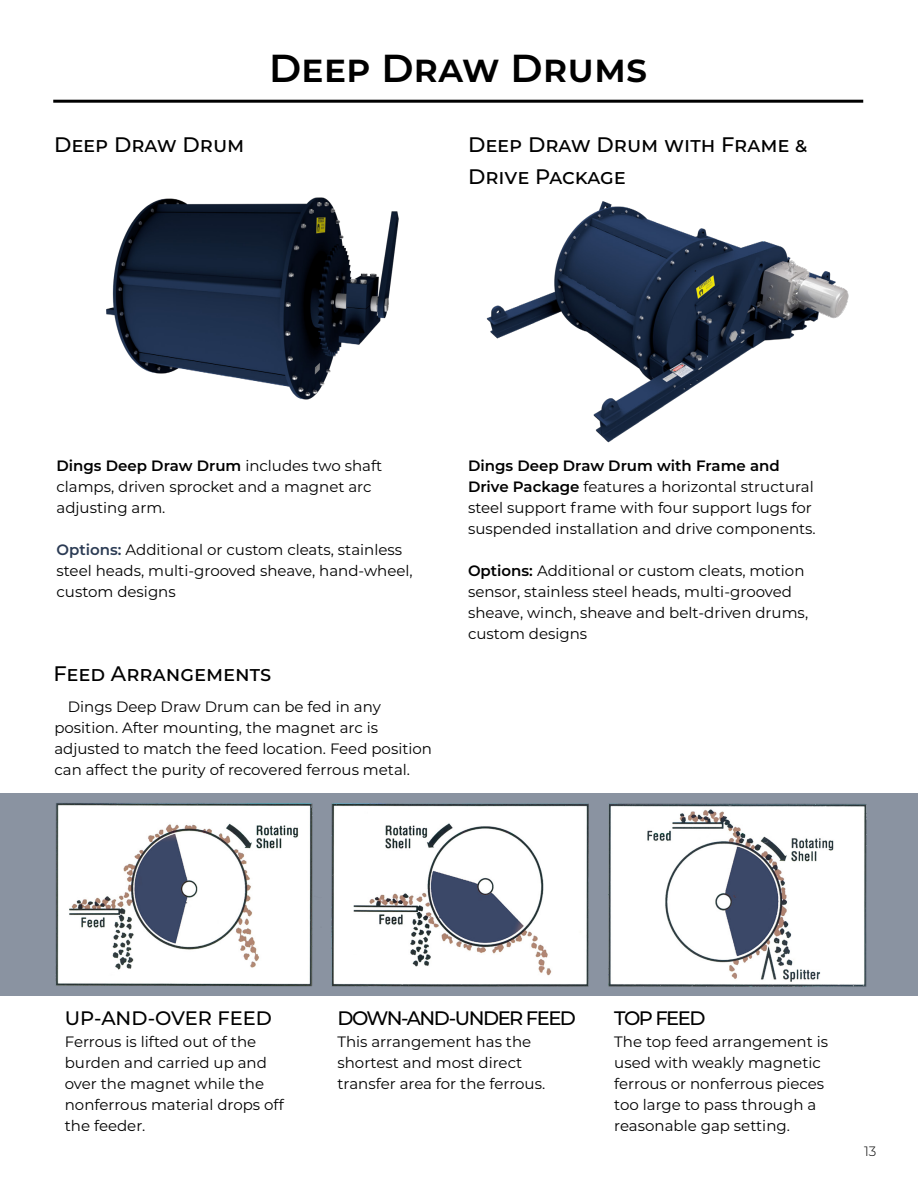
<style>
.page{position:relative;width:918px;height:1188px;background:#fff}
.page>*{position:absolute;margin:0;border:0;box-sizing:border-box;transform-origin:0 0}
.t1{font:600 39px "Montserrat";color:#000}
.t2{font:500 21px/31.5px "Montserrat";color:#000}
.t3{font:500 19.5px "Montserrat";letter-spacing:-.075em;color:#000}
.t4{font:500 19.5px "Montserrat";color:#000}
.t5{font:15px/21px "Montserrat";color:#000}
.t6{font:300 13.5px "Montserrat";color:#000}
.s1{font-weight:600}
.s2{font-weight:600;color:#2b3b54}
</style>
<div class="page">
<img style="left:106px;top:197px;width:293px;height:203px">
<div style="left:0;top:793px;width:918px;height:203px;background:#8a93a1"></div>
<hr style="left:53px;top:100px;width:810px;height:3px;background:#000">
<img style="left:486px;top:201px;width:363px;height:242px">
<img style="left:55px;top:803px;width:812px;height:184px">
<h1 class="t1" style="left:269px;top:41px;width:380px">Deep Draw Drums</h1>
<h2 class="t2" style="left:54px;top:128px;width:192px">Deep Draw Drum</h2>
<h2 class="t2" style="left:468px;top:128px;width:341px">Deep Draw Drum with Frame &amp;<br>Drive Package</h2>
<p class="t5" style="left:56px;top:454px;width:327px"><span class="s1">Dings Deep Draw Drum</span> includes two shaft clamps, driven sprocket and a magnet arc adjusting arm.</p>
<p class="t5" style="left:56px;top:538px;width:358px"><span class="s2">Options:</span> Additional or custom cleats, stainless steel heads, multi-grooved sheave, hand-wheel, custom designs</p>
<h2 class="t2" style="left:53px;top:657px;width:219px">Feed Arrangements</h2>
<p class="t5" style="left:54px;top:696px;width:379px;text-indent:14px">Dings Deep Draw Drum can be fed in any position. After mounting, the magnet arc is adjusted to match the feed location. Feed position can affect the purity of recovered ferrous metal.</p>
<p class="t5" style="left:468px;top:454px;width:349px"><span class="s1">Dings Deep Draw Drum with Frame and Drive Package</span> features a horizontal structural steel support frame with four support lugs for suspended installation and drive components.</p>
<p class="t5" style="left:468px;top:559px;width:342px"><span class="s1">Options:</span> Additional or custom cleats, motion sensor, stainless steel heads, multi-grooved sheave, winch, sheave and belt-driven drums, custom designs</p>
<h3 class="t4" style="left:65px;top:1005px;width:209px">UP-AND-OVER FEED</h3>
<p class="t5" style="left:65px;top:1031px;width:221px">Ferrous is lifted out of the burden and carried up and over the magnet while the nonferrous material drops off the feeder.</p>
<h3 class="t3" style="left:337px;top:1005px;width:240px">DOWN-AND-UNDER FEED</h3>
<h3 class="t3" style="left:614px;top:1005px;width:93px">TOP FEED</h3>
<p class="t5" style="left:337px;top:1031px;width:209px">This arrangement has the shortest and most direct transfer area for the ferrous.</p>
<p class="t5" style="left:614px;top:1031px;width:215px">The top feed arrangement is used with weakly magnetic ferrous or nonferrous pieces too large to pass through a reasonable gap setting.</p>
<p class="t6" style="left:864px;top:1142px;width:14px">13</p>
</div>
